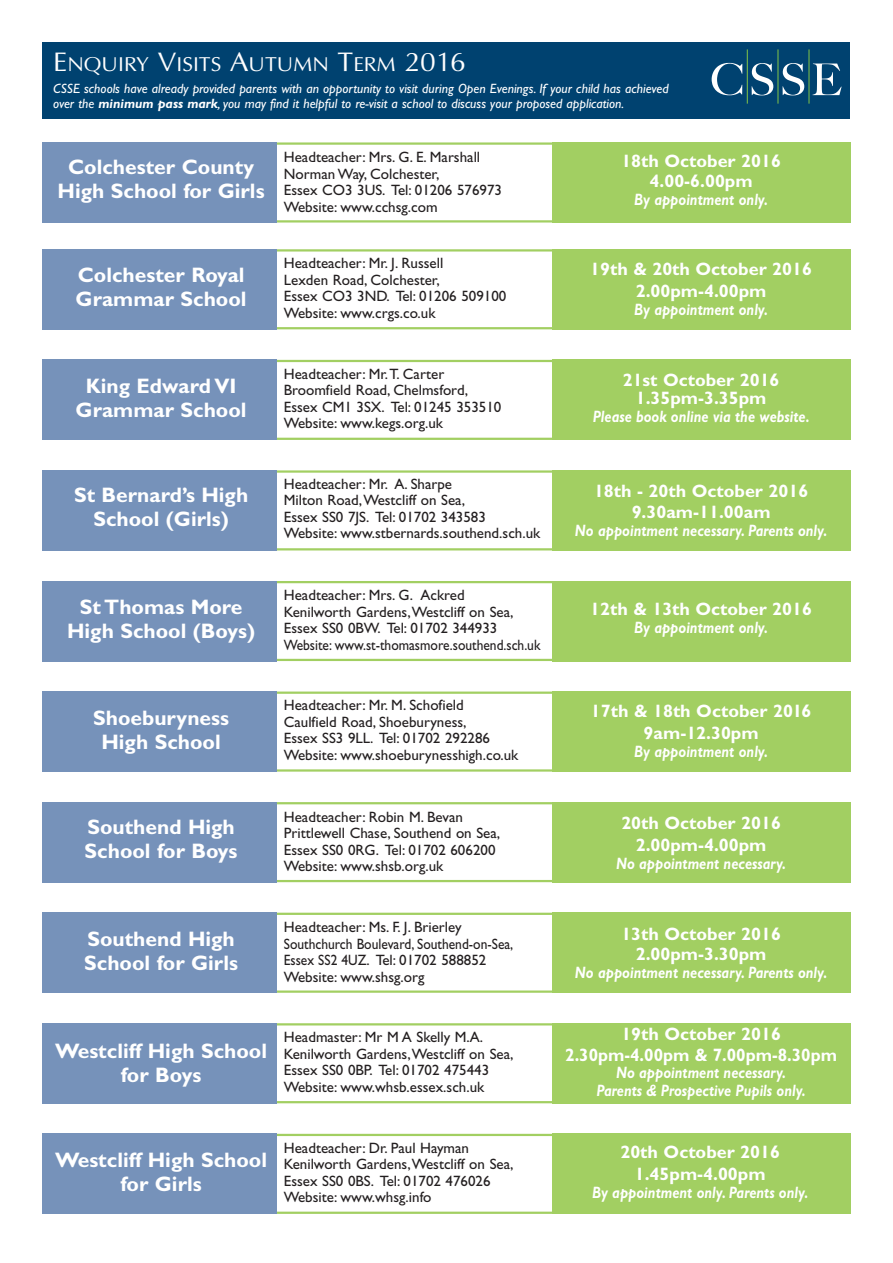
<style>
.page{position:relative;width:893px;height:1263px;background:#fff}
.page>*{position:absolute;margin:0;border:0;box-sizing:border-box;transform-origin:0 0}
.t1{font:700 21px/24px "Gill Sans";color:#fff;text-align:center}
.t2{font:20.25px "Optima";color:#fff;scale:1.05 1}
.t3{font:700 18px/21.6px "Gill Sans";color:#fff;text-align:center}
.t4{font:italic 700 16.5px/17.2px "Gill Sans";color:#fff;text-align:center;scale:.85 1}
.t5{font:15px/16.5px "Gill Sans";color:#231f20}
.t6{font:italic 13.5px/15px "Gill Sans";color:#fff}
.s1{font-size:27px}
.s2{font-weight:700}
</style>
<div class="page">
<svg style="left:277px;top:142px;width:275px;height:81px"></svg>
<div style="left:552px;top:142px;width:298px;height:81px;background:#a2cf62"></div>
<div style="left:43px;top:142px;width:234px;height:81px;background:#7692ba"></div>
<svg style="left:277px;top:249px;width:275px;height:80px"></svg>
<div style="left:552px;top:249px;width:298px;height:80px;background:#a2cf62"></div>
<div style="left:43px;top:249px;width:234px;height:80px;background:#7692ba"></div>
<svg style="left:277px;top:360px;width:275px;height:80px"></svg>
<div style="left:552px;top:360px;width:298px;height:80px;background:#a2cf62"></div>
<div style="left:43px;top:360px;width:234px;height:80px;background:#7692ba"></div>
<svg style="left:277px;top:470px;width:275px;height:80px"></svg>
<div style="left:552px;top:470px;width:298px;height:80px;background:#a2cf62"></div>
<div style="left:43px;top:470px;width:234px;height:80px;background:#7692ba"></div>
<svg style="left:277px;top:581px;width:275px;height:80px"></svg>
<div style="left:552px;top:581px;width:298px;height:80px;background:#a2cf62"></div>
<div style="left:43px;top:581px;width:234px;height:80px;background:#7692ba"></div>
<svg style="left:277px;top:691px;width:275px;height:81px"></svg>
<div style="left:552px;top:691px;width:298px;height:81px;background:#a2cf62"></div>
<div style="left:43px;top:691px;width:234px;height:81px;background:#7692ba"></div>
<svg style="left:277px;top:802px;width:275px;height:80px"></svg>
<div style="left:552px;top:802px;width:298px;height:80px;background:#a2cf62"></div>
<div style="left:43px;top:802px;width:234px;height:80px;background:#7692ba"></div>
<svg style="left:277px;top:913px;width:275px;height:80px"></svg>
<div style="left:552px;top:913px;width:298px;height:80px;background:#a2cf62"></div>
<div style="left:43px;top:913px;width:234px;height:80px;background:#7692ba"></div>
<svg style="left:277px;top:1023px;width:275px;height:80px"></svg>
<div style="left:552px;top:1023px;width:298px;height:80px;background:#a2cf62"></div>
<div style="left:43px;top:1023px;width:234px;height:80px;background:#7692ba"></div>
<svg style="left:277px;top:1134px;width:275px;height:80px"></svg>
<div style="left:552px;top:1134px;width:298px;height:80px;background:#a2cf62"></div>
<div style="left:43px;top:1134px;width:234px;height:80px;background:#7692ba"></div>
<div style="left:43px;top:43px;width:807px;height:76px;background:#004270"></div>
<svg style="left:712px;top:63px;width:30px;height:32px"></svg>
<svg style="left:752px;top:63px;width:21px;height:32px"></svg>
<svg style="left:782px;top:63px;width:22px;height:32px"></svg>
<svg style="left:812px;top:64px;width:30px;height:31px"></svg>
<hr style="left:747px;top:49px;width:1px;height:55px;background:#83c447">
<hr style="left:778px;top:49px;width:1px;height:55px;background:#83c447">
<hr style="left:809px;top:49px;width:1px;height:55px;background:#83c447">
<h2 class="t2" style="left:53px;top:52px;width:395px"><span class="s1">E</span>NQUIRY <span class="s1">V</span>ISITS <span class="s1">A</span>UTUMN <span class="s1">T</span>ERM <span class="s1">2016</span></h2>
<p class="t6" style="left:53px;top:82px;width:617px">CSSE schools have already provided parents with an opportunity to visit during Open Evenings. If your child has achieved over the <span class="s2">minimum pass mark</span>, you may find it helpful to re-visit a school to discuss your proposed application.</p>
<h1 class="t1" style="left:58px;top:157px;width:208px">Colchester County<br>High School for Girls</h1>
<p class="t5" style="left:284px;top:150px;width:220px">Headteacher: Mrs. G. E. Marshall<br>Norman Way, Colchester,<br>Essex CO3 3US. Tel: 01206 576973<br>Website: www.cchsg.com</p>
<p class="t3" style="left:621px;top:153px;width:161px;line-height:19.5px">18th October 2016<br>4.00-6.00pm</p>
<p class="t4" style="left:634px;top:192px;width:159px">By appointment only.</p>
<h1 class="t1" style="left:76px;top:265px;width:172px;text-align:left">Colchester Royal<br>Grammar School</h1>
<p class="t5" style="left:284px;top:256px;width:224px">Headteacher: Mr. J. Russell<br>Lexden Road, Colchester,<br>Essex CO3 3ND. Tel: 01206 509100<br>Website: www.crgs.co.uk</p>
<p class="t3" style="left:590px;top:260px;width:223px">19th &amp; 20th October 2016<br>2.00pm-4.00pm</p>
<p class="t4" style="left:634px;top:302px;width:159px">By appointment only.</p>
<h1 class="t1" style="left:76px;top:376px;width:172px">King Edward VI<br>Grammar School</h1>
<p class="t5" style="left:284px;top:367px;width:219px">Headteacher: Mr.T. Carter<br>Broomfield Road, Chelmsford,<br>Essex CM1 3SX. Tel: 01245 353510<br>Website: www.kegs.org.uk</p>
<p class="t3" style="left:623px;top:372px;width:158px;line-height:18px">21st October 2016<br>1.35pm-3.35pm</p>
<p class="t4" style="left:593px;top:409px;width:257px">Please book online via the website.</p>
<h1 class="t1" style="left:74px;top:485px;width:176px">St Bernard’s High<br>School (Girls)</h1>
<p class="t5" style="left:284px;top:477px;width:258px">Headteacher: Mr. A. Sharpe<br>Milton Road,Westcliff on Sea,<br>Essex SS0 7JS. Tel: 01702 343583<br>Website: www.stbernards.southend.sch.uk</p>
<p class="t3" style="left:594px;top:481px;width:216px">18th - 20th October 2016<br>9.30am-11.00am</p>
<p class="t4" style="left:575px;top:523px;width:298px">No appointment necessary. Parents only.</p>
<h1 class="t1" style="left:67px;top:597px;width:189px">St Thomas More<br>High School (Boys)</h1>
<p class="t5" style="left:284px;top:588px;width:258px">Headteacher: Mrs. G. Ackred<br>Kenilworth Gardens,Westcliff on Sea, Essex SS0 0BW. Tel: 01702 344933<br>Website: www.st-thomasmore.southend.sch.uk</p>
<p class="t3" style="left:590px;top:600px;width:223px">12th &amp; 13th October 2016</p>
<p class="t4" style="left:634px;top:621px;width:159px">By appointment only.</p>
<h1 class="t1" style="left:93px;top:707px;width:137px">Shoeburyness<br>High School</h1>
<p class="t5" style="left:284px;top:698px;width:236px">Headteacher: Mr. M. Schofield Caulfield Road, Shoeburyness,<br>Essex SS3 9LL. Tel: 01702 292286<br>Website: www.shoeburynesshigh.co.uk</p>
<p class="t3" style="left:591px;top:702px;width:222px">17th &amp; 18th October 2016<br>9am-12.30pm</p>
<p class="t4" style="left:634px;top:744px;width:159px">By appointment only.</p>
<h1 class="t1" style="left:85px;top:817px;width:155px;text-align:left">Southend High<br>School for Boys</h1>
<p class="t5" style="left:284px;top:810px;width:218px">Headteacher: Robin M. Bevan<br>Prittlewell Chase, Southend on Sea,<br>Essex SS0 0RG. Tel: 01702 606200<br>Website: www.shsb.org.uk</p>
<p class="t3" style="left:621px;top:814px;width:161px">20th October 2016<br>2.00pm-4.00pm</p>
<p class="t4" style="left:616px;top:856px;width:202px">No appointment necessary.</p>
<h1 class="t1" style="left:84px;top:929px;width:155px;text-align:left">Southend High<br>School for Girls</h1>
<p class="t5" style="left:284px;top:920px;width:231px">Headteacher: Ms. F. J. Brierley<br>Southchurch Boulevard, Southend-on-Sea,<br>Essex SS2 4UZ. Tel: 01702 588852<br>Website: www.shsg.org</p>
<p class="t3" style="left:621px;top:926px;width:161px;line-height:19.5px">13th October 2016<br>2.00pm-3.30pm</p>
<p class="t4" style="left:575px;top:965px;width:298px">No appointment necessary. Parents only.</p>
<h1 class="t1" style="left:55px;top:1040px;width:213px">Westcliff High School for Boys</h1>
<p class="t5" style="left:284px;top:1030px;width:231px">Headmaster: Mr M A Skelly M.A.<br>Kenilworth Gardens,Westcliff on Sea, Essex SS0 0BP. Tel: 01702 475443<br>Website: www.whsb.essex.sch.uk</p>
<p class="t3" style="left:565px;top:1024px;width:273px">19th October 2016<br>2.30pm-4.00pm &amp; 7.00pm-8.30pm</p>
<p class="t4" style="left:596px;top:1066px;width:248px">No appointment necessary.<br>Parents &amp; Prospective Pupils only.</p>
<h1 class="t1" style="left:55px;top:1150px;width:213px">Westcliff High School for Girls</h1>
<p class="t5" style="left:284px;top:1141px;width:231px">Headteacher: Dr. Paul Hayman<br>Kenilworth Gardens,Westcliff on Sea,<br>Essex SS0 0BS. Tel: 01702 476026<br>Website: www.whsg.info</p>
<p class="t3" style="left:620px;top:1143px;width:161px">20th October 2016<br>1.45pm-4.00pm</p>
<p class="t4" style="left:592px;top:1185px;width:256px">By appointment only. Parents only.</p>
</div>
